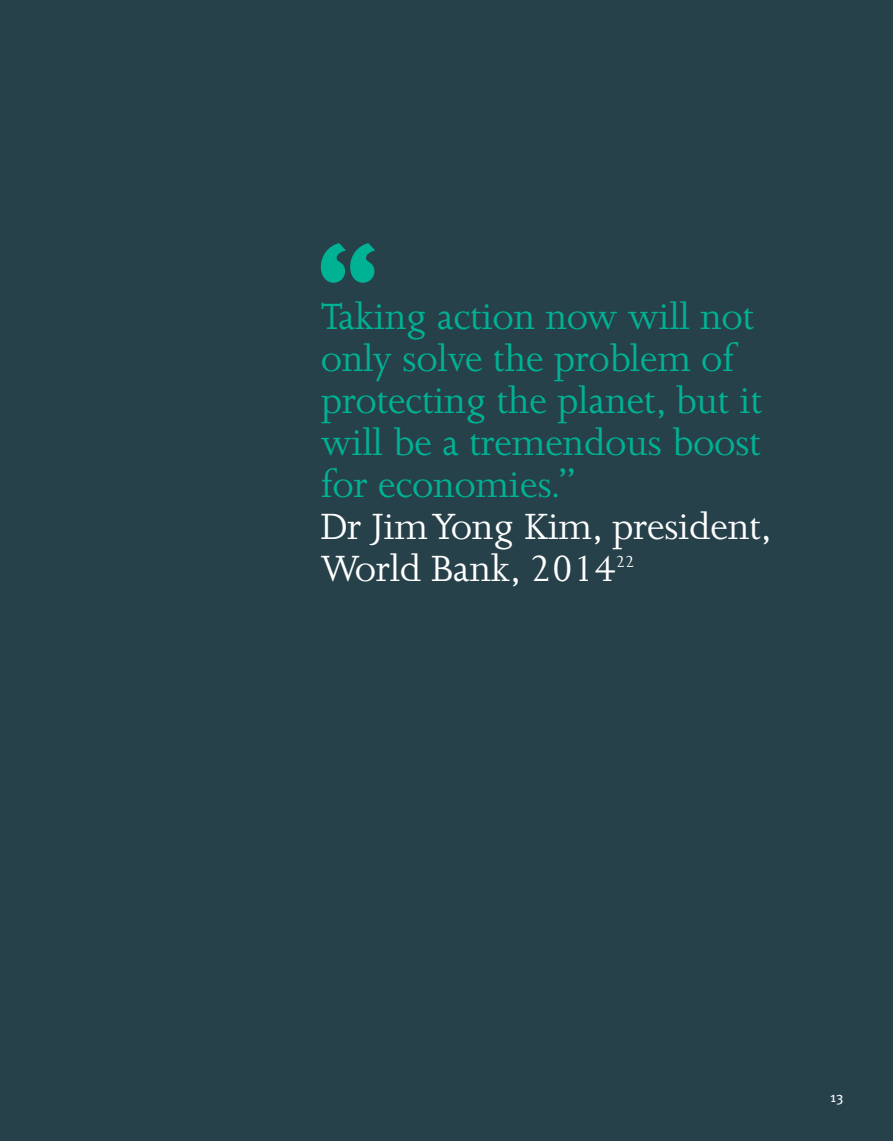
<style>
.page{position:relative;width:893px;height:1141px;background:#27414a}
.page>*{position:absolute;margin:0;border:0;box-sizing:border-box;transform-origin:0 0}
.t1{font:42px/42px "Joanna";letter-spacing:-.01em;color:#00b294}
.t2{font:42px/42px "Joanna";letter-spacing:-.01em;color:#fff}
.t3{font:18.38px "Joanna";color:#fff}
.t4{font:14px "Meta OT";color:#fff}
</style>
<div class="page">
<svg style="left:321px;top:243px;width:54px;height:40px"></svg>
<p class="t1" style="left:321px;top:296px;width:443px">Taking action now will not only solve the problem of protecting the planet, but it will be a tremendous boost for economies.”</p>
<p class="t2" style="left:321px;top:506px;width:453px">Dr Jim Yong Kim, president,<br>World Bank, 2014</p>
<p class="t3" style="left:616px;top:552px;width:20px">22</p>
<p class="t4" style="left:830px;top:1088px;width:15px">13</p>
</div>
